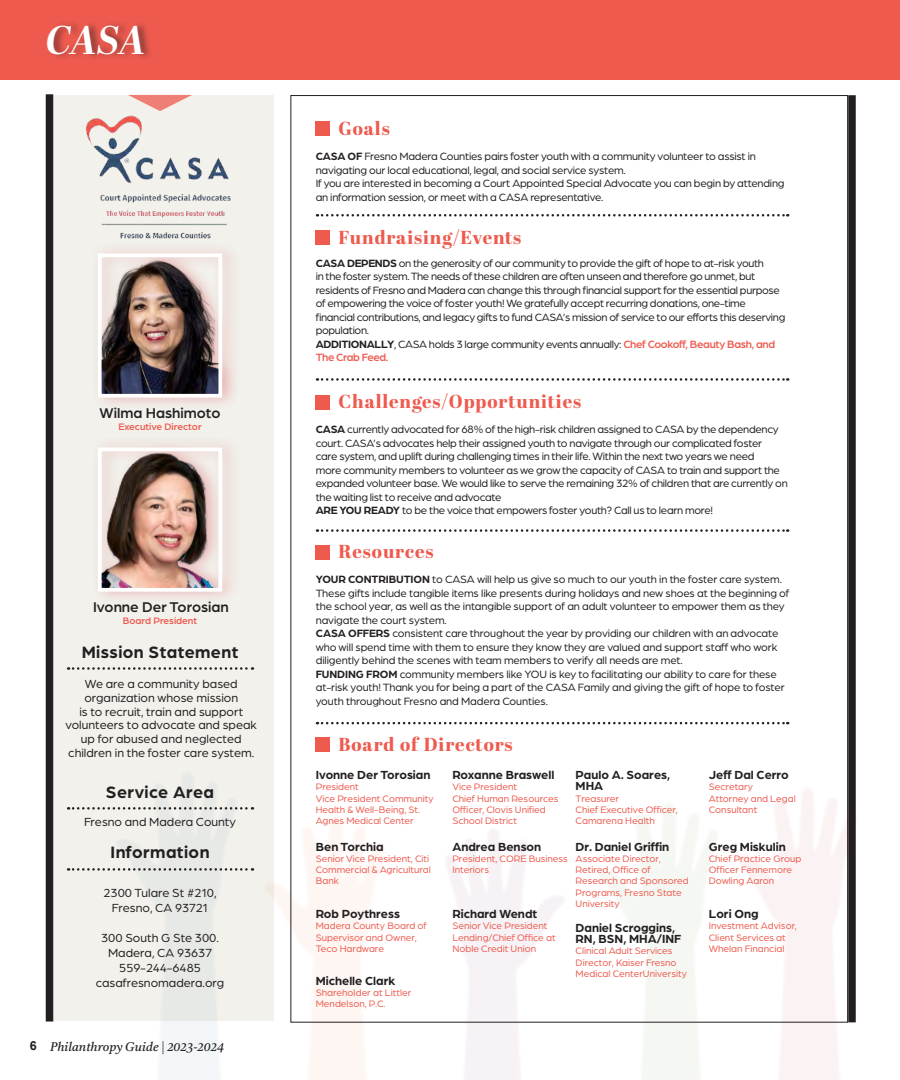
<style>
.page{position:relative;width:900px;height:1080px;background:#fff}
.page>*{position:absolute;margin:0;border:0;box-sizing:border-box;transform-origin:0 0}
.Non-Profit_Name{font:italic 700 40px "Abril Display";color:#fff}
.Topics_Title{font:800 18.75px "Abril Display";letter-spacing:.05em;color:#ee5a4e}
.Sidebar_Title{font:700 17.5px "Arboria";letter-spacing:.025em;color:#231f20}
.Executive_Name{font:500 15px "Arboria";color:#231f20}
.Sidebar_Text{font:12.5px/13.8px "Arboria";color:#231f20;text-align:center}
.Board_of_Directors{font:700 12.5px/11.2px "Arboria";color:#231f20}
.t1{font:italic 12.5px "Tiro Tamil";color:#231f20}
.Topics_Body{font:11.25px/13.5px "Arboria";letter-spacing:-.025em;color:#231f20}
.Board_of_Directors-2{font:10px/11.2px "Arboria";color:#ee5a4e}
.Executive_Title{font:500 10px "Arboria";color:#ee5a4e}
.s1{font-family:"Arial";font-weight:700;font-style:normal}
.s2{font-weight:700}
.s3{font-weight:500;color:#ee5a4e}
</style>
<div class="page">
<img style="left:45px;top:750px;width:811px;height:330px">
<div style="left:0;top:0;width:900px;height:79px;background:#ee5a4e"></div>
<div style="left:47px;top:19px;width:108px;height:42px;background:#231f20;opacity:.5"></div>
<div style="left:46px;top:95px;width:228px;height:926px;background:#f2f1ec"></div>
<div style="left:46px;top:94px;width:7px;height:928px;background:#231f20"></div>
<div style="left:848px;top:95px;width:8px;height:927px;background:#231f20"></div>
<svg style="left:128px;top:95px;width:64px;height:16px"></svg>
<div style="left:91px;top:435px;width:150px;height:169px;background:#f0eae5"></div>
<img style="left:103px;top:453px;width:114px;height:134px">
<div style="left:98px;top:448px;width:124px;height:144px;border:4px solid #fff"></div>
<div style="left:91px;top:241px;width:150px;height:169px;background:#d1232a;opacity:.3"></div>
<img style="left:103px;top:258px;width:114px;height:135px">
<div style="left:98px;top:253px;width:124px;height:145px;border:4px solid #fff"></div>
<svg style="left:68px;top:667px;width:185px;height:3px"></svg>
<svg style="left:68px;top:807px;width:185px;height:3px"></svg>
<svg style="left:317px;top:214px;width:471px;height:3px"></svg>
<svg style="left:317px;top:378px;width:471px;height:3px"></svg>
<svg style="left:317px;top:529px;width:471px;height:3px"></svg>
<svg style="left:317px;top:722px;width:471px;height:2px"></svg>
<svg style="left:68px;top:868px;width:185px;height:3px"></svg>
<div style="left:316px;top:122px;width:14px;height:14px;background:#ee5a4e"></div>
<div style="left:316px;top:230px;width:14px;height:15px;background:#ee5a4e"></div>
<div style="left:316px;top:737px;width:14px;height:15px;background:#ee5a4e"></div>
<div style="left:316px;top:395px;width:14px;height:15px;background:#ee5a4e"></div>
<div style="left:316px;top:545px;width:14px;height:15px;background:#ee5a4e"></div>
<img style="left:86px;top:116px;width:145px;height:123px">
<p class="Non-Profit_Name" style="left:46px;top:11px;width:101px">CASA</p>
<p class="Executive_Name" style="left:100px;top:403px;width:122px">Wilma Hashimoto</p>
<p class="Executive_Title" style="left:118px;top:420px;width:85px">Executive Director</p>
<p class="Executive_Name" style="left:93px;top:597px;width:137px">Ivonne Der Torosian</p>
<p class="Executive_Title" style="left:123px;top:614px;width:76px">Board President</p>
<p class="Sidebar_Title" style="left:82px;top:640px;width:158px">Mission Statement</p>
<p class="Sidebar_Text" style="left:66px;top:677px;width:193px">We are a community based organization whose mission<br>is to recruit, train and support volunteers to advocate and speak up for abused and neglected children in the foster care system.</p>
<p class="Sidebar_Title" style="left:106px;top:780px;width:110px">Service Area</p>
<p class="Sidebar_Text" style="left:84px;top:815px;width:153px">Fresno and Madera County</p>
<p class="Sidebar_Title" style="left:111px;top:840px;width:100px">Information</p>
<p class="Sidebar_Text" style="left:104px;top:885px;width:115px">2300 Tulare St #210,</p>
<p class="Sidebar_Text" style="left:112px;top:900px;width:98px">Fresno, CA 93721</p>
<p class="Sidebar_Text" style="left:101px;top:930px;width:118px">300 South G Ste 300.</p>
<p class="Sidebar_Text" style="left:108px;top:945px;width:105px">Madera, CA 93637</p>
<p class="Sidebar_Text" style="left:119px;top:960px;width:83px">559-244-6485</p>
<p class="Sidebar_Text" style="left:96px;top:975px;width:130px">casafresnomadera.org</p>
<p class="t1" style="left:30px;top:1037px;width:196px"><span class="s1">6</span> Philanthropy Guide | 2023-2024</p>
<p class="Topics_Title" style="left:338px;top:115px;width:53px">Goals</p>
<p class="Topics_Body" style="left:316px;top:149px;width:442px"><span class="s2">CASA OF</span> Fresno Madera Counties pairs foster youth with a community volunteer to assist in navigating our local educational, legal, and social service system.</p>
<p class="Topics_Body" style="left:316px;top:176px;width:470px">If you are interested in becoming a Court Appointed Special Advocate you can begin by attending an information session, or meet with a CASA representative.</p>
<p class="Topics_Title" style="left:338px;top:225px;width:184px">Fundraising/Events</p>
<p class="Topics_Body" style="left:316px;top:256px;width:471px"><span class="s2">CASA DEPENDS</span> on the generosity of our community to provide the gift of hope to at-risk youth<br>in the foster system. The needs of these children are often unseen and therefore go unmet, but residents of Fresno and Madera can change this through financial support for the essential purpose of empowering the voice of foster youth! We gratefully accept recurring donations, one-time financial contributions, and legacy gifts to fund CASA’s mission of service to our efforts this deserving population.</p>
<p class="Topics_Body" style="left:316px;top:337px;width:461px"><span class="s2">ADDITIONALLY</span>, CASA holds 3 large community events annually: <span class="s3">Chef Cookoff, Beauty Bash, and<br>The Crab Feed.</span></p>
<p class="Topics_Title" style="left:338px;top:388px;width:244px">Challenges/Opportunities</p>
<p class="Topics_Body" style="left:316px;top:422px;width:474px"><span class="s2">CASA</span> currently advocated for 68% of the high-risk children assigned to CASA by the dependency court. CASA’s advocates help their assigned youth to navigate through our complicated foster<br>care system, and uplift during challenging times in their life. Within the next two years we need<br>more community members to volunteer as we grow the capacity of CASA to train and support the expanded volunteer base. We would like to serve the remaining 32% of children that are currently on the waiting list to receive and advocate</p>
<p class="Topics_Body" style="left:316px;top:503px;width:399px"><span class="s2">ARE YOU READY</span> to be the voice that empowers foster youth? Call us to learn more!</p>
<p class="Topics_Title" style="left:338px;top:538px;width:97px">Resources</p>
<p class="Topics_Body" style="left:316px;top:572px;width:475px"><span class="s2">YOUR CONTRIBUTION</span> to CASA will help us give so much to our youth in the foster care system.<br>These gifts include tangible items like presents during holidays and new shoes at the beginning of the school year, as well as the intangible support of an adult volunteer to empower them as they navigate the court system.</p>
<p class="Topics_Body" style="left:316px;top:626px;width:464px;text-align:justify"><span class="s2">CASA OFFERS</span> consistent care throughout the year by providing our children with an advocate who will spend time with them to ensure they know they are valued and support staff who work diligently behind the scenes with team members to verify all needs are met.</p>
<p class="Topics_Body" style="left:316px;top:667px;width:471px"><span class="s2">FUNDING FROM</span> community members like YOU is key to facilitating our ability to care for these at-risk youth! Thank you for being a part of the CASA Family and giving the gift of hope to foster youth throughout Fresno and Madera Counties.</p>
<p class="Topics_Title" style="left:338px;top:732px;width:176px">Board of Directors</p>
<p class="Board_of_Directors" style="left:316px;top:768px;width:116px">Ivonne Der Torosian</p>
<p class="Board_of_Directors-2" style="left:316px;top:781px;width:45px">President</p>
<p class="Board_of_Directors-2" style="left:316px;top:792px;width:120px">Vice President Community<br>Health &amp; Well-Being, St.<br>Agnes Medical Center</p>
<p class="Board_of_Directors" style="left:316px;top:840px;width:69px">Ben Torchia</p>
<p class="Board_of_Directors-2" style="left:316px;top:853px;width:117px">Senior Vice President, Citi<br>Commercial &amp; Agricultural<br>Bank</p>
<p class="Board_of_Directors" style="left:316px;top:908px;width:86px">Rob Poythress</p>
<p class="Board_of_Directors-2" style="left:316px;top:920px;width:112px">Madera County Board of<br>Supervisor and Owner,<br>Teco Hardware</p>
<p class="Board_of_Directors" style="left:316px;top:974px;width:81px">Michelle Clark</p>
<p class="Board_of_Directors-2" style="left:316px;top:987px;width:97px">Shareholder at Littler<br>Mendelson, P.C.</p>
<p class="Board_of_Directors" style="left:452px;top:768px;width:104px">Roxanne Braswell</p>
<p class="Board_of_Directors-2" style="left:452px;top:781px;width:66px">Vice President</p>
<p class="Board_of_Directors-2" style="left:452px;top:792px;width:108px">Chief Human Resources<br>Officer, Clovis Unified<br>School District</p>
<p class="Board_of_Directors" style="left:452px;top:840px;width:90px">Andrea Benson</p>
<p class="Board_of_Directors-2" style="left:452px;top:853px;width:117px">President, CORE Business<br>Interiors</p>
<p class="Board_of_Directors" style="left:452px;top:908px;width:86px">Richard Wendt</p>
<p class="Board_of_Directors-2" style="left:452px;top:920px;width:105px">Senior Vice President<br>Lending/Chief Office at<br>Noble Credit Union</p>
<p class="Board_of_Directors" style="left:576px;top:768px;width:96px">Paulo A. Soares,<br>MHA</p>
<p class="Board_of_Directors-2" style="left:576px;top:792px;width:45px">Treasurer</p>
<p class="Board_of_Directors-2" style="left:576px;top:803px;width:104px">Chief Executive Officer,<br>Camarena Health</p>
<p class="Board_of_Directors" style="left:576px;top:840px;width:95px">Dr. Daniel Griffin</p>
<p class="Board_of_Directors-2" style="left:576px;top:853px;width:115px">Associate Director,<br>Retired, Office of<br>Research and Sponsored<br>Programs, Fresno State<br>University</p>
<p class="Board_of_Directors" style="left:576px;top:921px;width:107px">Daniel Scroggins,<br>RN, BSN, MHA/INF</p>
<p class="Board_of_Directors-2" style="left:576px;top:945px;width:113px">Clinical Adult Services<br>Director, Kaiser Fresno<br>Medical CenterUniversity</p>
<p class="Board_of_Directors" style="left:709px;top:768px;width:82px">Jeff Dal Cerro</p>
<p class="Board_of_Directors-2" style="left:709px;top:781px;width:46px">Secretary</p>
<p class="Board_of_Directors-2" style="left:709px;top:792px;width:88px">Attorney and Legal<br>Consultant</p>
<p class="Board_of_Directors" style="left:709px;top:840px;width:79px">Greg Miskulin</p>
<p class="Board_of_Directors-2" style="left:709px;top:853px;width:94px">Chief Practice Group<br>Officer Fennemore<br>Dowling Aaron</p>
<p class="Board_of_Directors" style="left:709px;top:908px;width:51px">Lori Ong</p>
<p class="Board_of_Directors-2" style="left:709px;top:920px;width:90px">Investment Advisor,<br>Client Services at<br>Whelan Financial</p>
</div>
